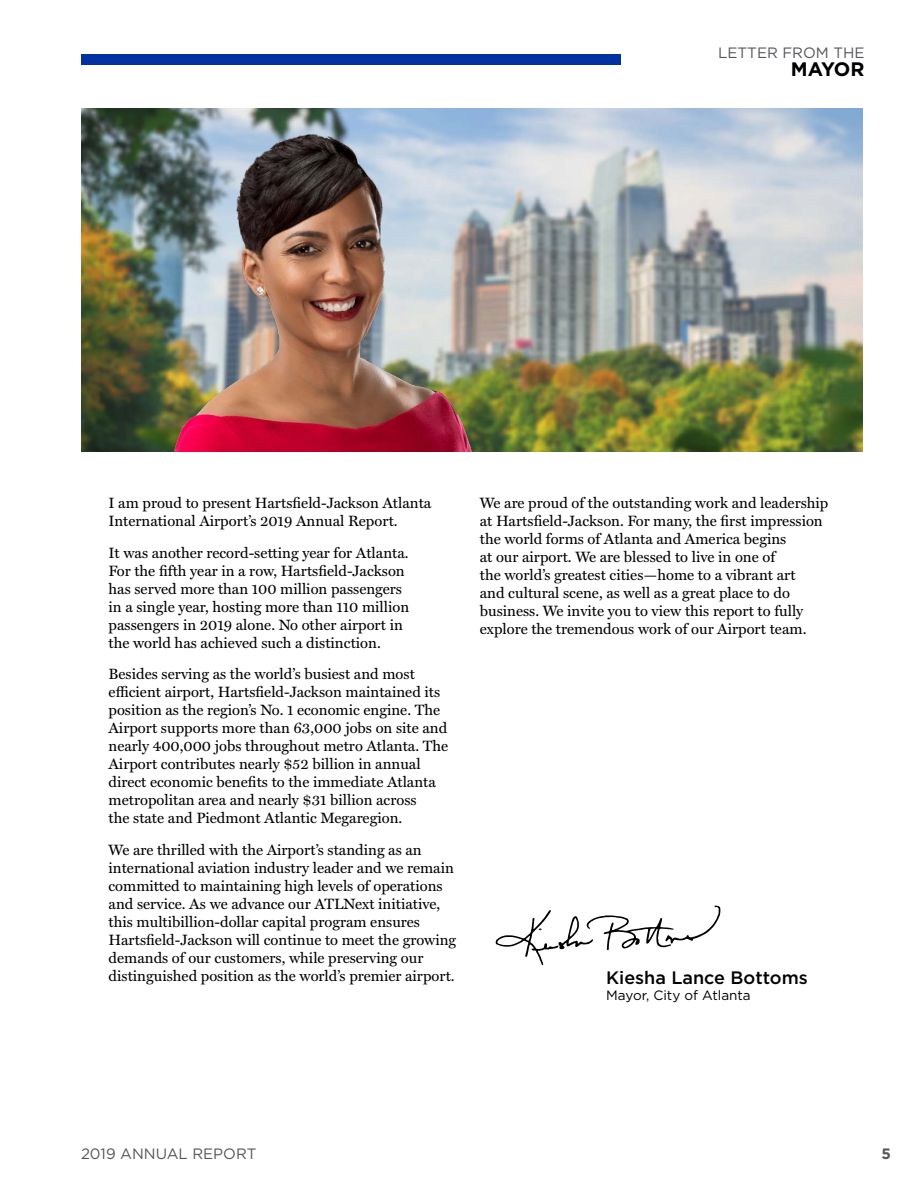
<style>
.page{position:relative;width:918px;height:1188px;background:#fff}
.page>*{position:absolute;margin:0;border:0;box-sizing:border-box;transform-origin:0 0}
.t1{font:700 19.5px "Gotham";letter-spacing:-.03em;color:#000}
.t2{font:500 18px "Gotham";color:#000}
.t3{font:15px/18px "Miller Text";color:#000}
.t4{font:15px "Gotham";color:#54565a}
.t5{font:700 15px "Gotham";color:#54565a}
.t6{font:13.5px "Gotham";color:#000}
</style>
<div class="page">
<div style="left:81px;top:54px;width:540px;height:11px;background:#0033a1"></div>
<img style="left:81px;top:108px;width:781px;height:343px">
<svg style="left:495px;top:906px;width:225px;height:59px"></svg>
<img style="left:148px;top:108px;width:391px;height:343px">
<p class="t4" style="left:718px;top:43px;width:148px">LETTER FROM THE</p>
<h1 class="t1" style="left:791px;top:56px;width:75px">MAYOR</h1>
<p class="t3" style="left:109px;top:493px;width:324px">I am proud to present Hartsfield-Jackson Atlanta<br>International Airport’s 2019 Annual Report.</p>
<p class="t3" style="left:109px;top:543px;width:302px">It was another record-setting year for Atlanta.<br>For the fifth year in a row, Hartsfield-Jackson has served more than 100 million passengers in a single year, hosting more than 110 million passengers in 2019 alone. No other airport in the world has achieved such a distinction.</p>
<p class="t3" style="left:109px;top:664px;width:341px">Besides serving as the world’s busiest and most efficient airport, Hartsfield-Jackson maintained its position as the region’s No. 1 economic engine. The Airport supports more than 63,000 jobs on site and nearly 400,000 jobs throughout metro Atlanta. The Airport contributes nearly $52 billion in annual direct economic benefits to the immediate Atlanta metropolitan area and nearly $31 billion across<br>the state and Piedmont Atlantic Megaregion.</p>
<p class="t3" style="left:109px;top:840px;width:349px">We are thrilled with the Airport’s standing as an international aviation industry leader and we remain committed to maintaining high levels of operations and service. As we advance our ATLNext initiative, this multibillion-dollar capital program ensures Hartsfield-Jackson will continue to meet the growing demands of our customers, while preserving our distinguished position as the world’s premier airport.</p>
<p class="t3" style="left:480px;top:493px;width:350px">We are proud of the outstanding work and leadership at Hartsfield-Jackson. For many, the first impression the world forms of Atlanta and America begins<br>at our airport. We are blessed to live in one of<br>the world’s greatest cities—home to a vibrant art<br>and cultural scene, as well as a great place to do business. We invite you to view this report to fully explore the tremendous work of our Airport team.</p>
<p class="t2" style="left:606px;top:966px;width:203px">Kiesha Lance Bottoms</p>
<p class="t6" style="left:606px;top:987px;width:146px">Mayor, City of Atlanta</p>
<p class="t4" style="left:81px;top:1145px;width:177px">2019 ANNUAL REPORT</p>
<p class="t5" style="left:882px;top:1144px;width:11px">5</p>
</div>
